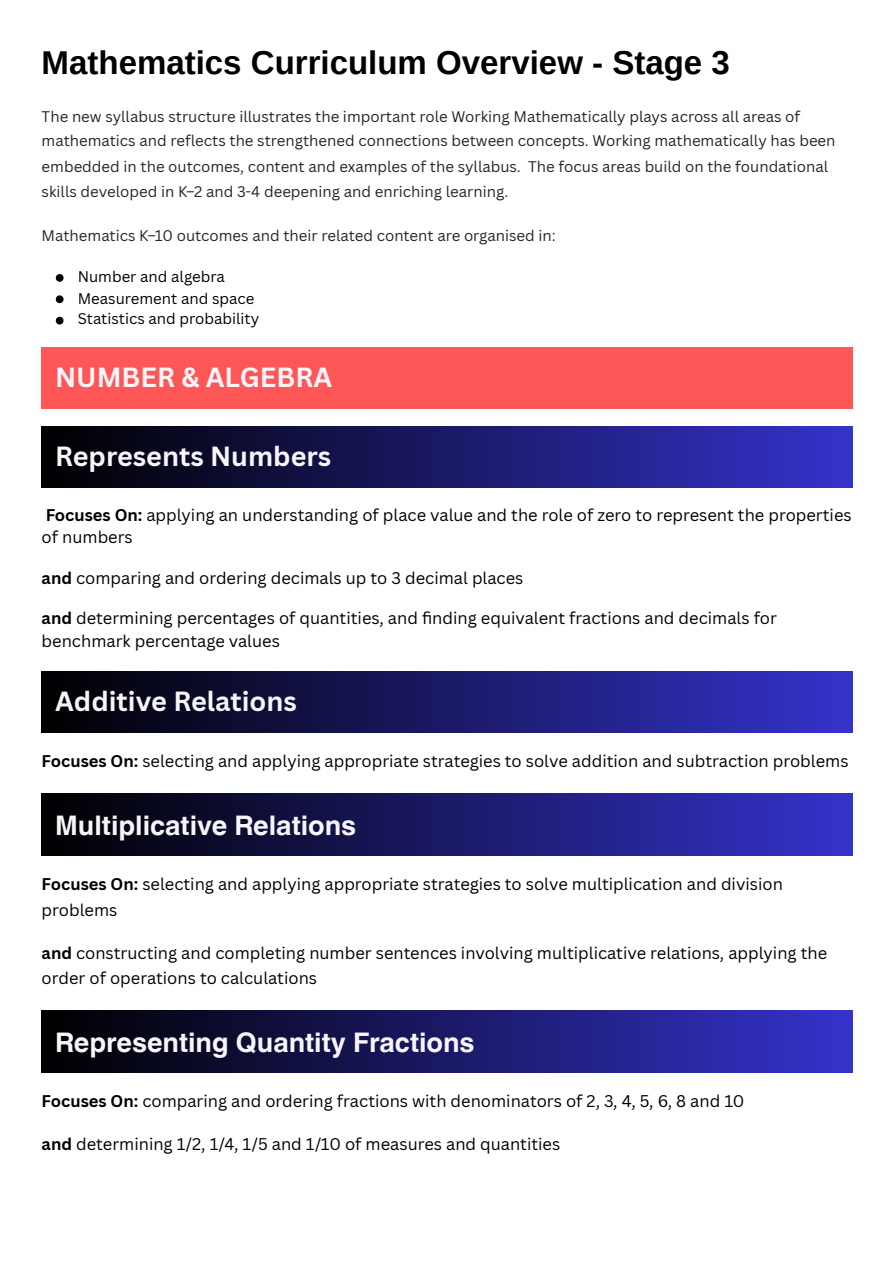
<style>
.page{position:relative;width:894px;height:1263px;background:#fff}
.page>*{position:absolute;margin:0;border:0;box-sizing:border-box;transform-origin:0 0}
.t1{font:700 33px "Arimo";color:#000}
.t2{font:700 27px "Helvetica World";color:#f7f5f8}
.t3{font:700 27px "Canva Sans";color:#f7f5f8}
.t4{font:16.5px/22.5px "Canva Sans";color:#000}
.t5{font:15px/25.2px "Canva Sans";color:#22272b}
.t6{font:15px "Canva Sans";color:#000}
.s1{font-weight:700}
</style>
<div class="page">
<svg style="left:56px;top:274px;width:7px;height:8px"></svg>
<svg style="left:56px;top:295px;width:7px;height:8px"></svg>
<svg style="left:56px;top:317px;width:7px;height:7px"></svg>
<div style="left:42px;top:348px;width:810px;height:60px;background:#ff5757"></div>
<div style="left:42px;top:426px;width:810px;height:61px;background:linear-gradient(to right,#000,#3533cb)"></div>
<div style="left:42px;top:672px;width:810px;height:60px;background:linear-gradient(to right,#000,#3533cb)"></div>
<div style="left:42px;top:793px;width:810px;height:62px;background:linear-gradient(to right,#000,#3533cb)"></div>
<div style="left:42px;top:1010px;width:810px;height:62px;background:linear-gradient(to right,#000,#3533cb)"></div>
<h1 class="t1" style="left:42px;top:44px;width:689px">Mathematics Curriculum Overview - Stage 3</h1>
<p class="t5" style="left:42px;top:103px;width:795px">The new syllabus structure illustrates the important role Working Mathematically plays across all areas of mathematics and reflects the strengthened connections between concepts. Working mathematically has been embedded in the outcomes, content and examples of the syllabus. The focus areas build on the foundational skills developed in K–2 and 3-4 deepening and enriching learning.</p>
<p class="t5" style="left:42px;top:222px;width:515px">Mathematics K–10 outcomes and their related content are organised in:</p>
<p class="t6" style="left:78px;top:266px;width:149px">Number and algebra</p>
<p class="t6" style="left:78px;top:288px;width:178px">Measurement and space</p>
<p class="t6" style="left:78px;top:308px;width:183px">Statistics and probability</p>
<p class="t3" style="left:55px;top:358px;width:278px">NUMBER &amp; ALGEBRA</p>
<p class="t3" style="left:55px;top:437px;width:277px">Represents Numbers</p>
<h3 class="t4" style="left:42px;top:503px;width:811px"><span class="s1">Focuses On:</span> applying an understanding of place value and the role of zero to represent the properties of numbers</h3>
<h2 class="t4" style="left:42px;top:566px;width:483px"><span class="s1">and</span> comparing and ordering decimals up to 3 decimal places</h2>
<h2 class="t4" style="left:42px;top:607px;width:736px"><span class="s1">and</span> determining percentages of quantities, and fi nding equivalent fractions and decimals for benchmark percentage values</h2>
<p class="t3" style="left:55px;top:682px;width:243px">Additive Relations</p>
<h2 class="t4" style="left:42px;top:750px;width:808px"><span class="s1">Focuses On:</span> selecting and applying appropriate strategies to solve addition and subtraction problems</h2>
<p class="t2" style="left:55px;top:803px;width:302px">Multiplicative Relations</p>
<h2 class="t4" style="left:42px;top:871px;width:742px;line-height:25.8px"><span class="s1">Focuses On:</span> selecting and applying appropriate strategies to solve multiplication and division problems</h2>
<h2 class="t4" style="left:42px;top:939px;width:786px;line-height:25.8px"><span class="s1">and</span> constructing and completing number sentences involving multiplicative relations, applying the order of operations to calculations</h2>
<p class="t2" style="left:55px;top:1020px;width:421px">Representing Quantity Fractions</p>
<h2 class="t4" style="left:42px;top:1089px;width:704px"><span class="s1">Focuses On:</span> comparing and ordering fractions with denominators of 2, 3, 4, 5, 6, 8 and 10</h2>
<h2 class="t4" style="left:42px;top:1132px;width:520px"><span class="s1">and</span> determining 1/2, 1/4, 1/5 and 1/10 of measures and quantities</h2>
</div>
